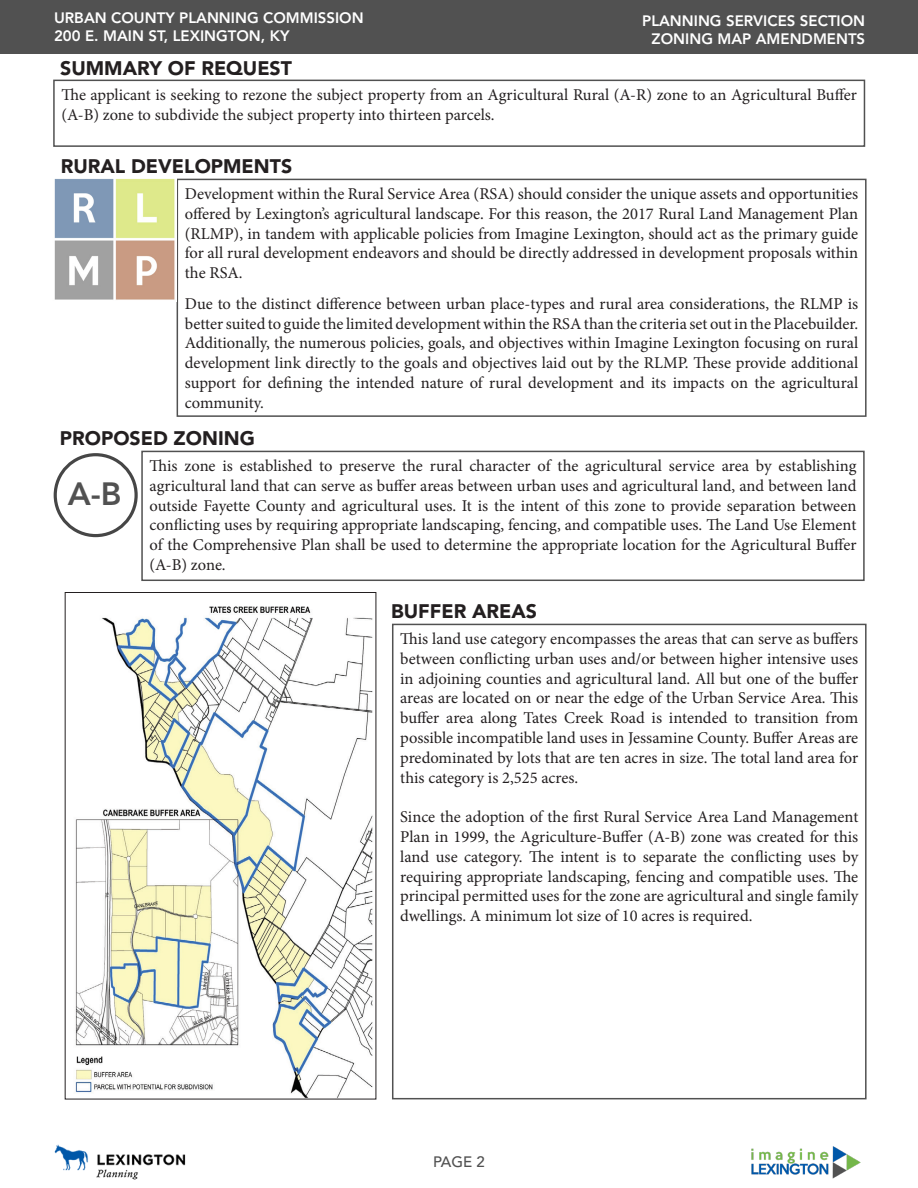
<style>
.page{position:relative;width:918px;height:1188px;background:#fff}
.page>*{position:absolute;margin:0;border:0;box-sizing:border-box;transform-origin:0 0}
.t1{font:800 31.95px "Avenir LT Std";color:#515151}
.Section_Header{font:900 19.5px "Avenir LT Std";color:#231f20}
.Body_Text{font:16.5px/19.8px "Minion Pro";color:#231f20;text-align:justify}
.t2{font:800 15px/18px "Avenir LT Std";color:#fff}
.t3{font:500 15px "Avenir LT Std";color:#515151}
</style>
<div class="page">
<div style="left:0;top:0;width:918px;height:54px;background:#515151"></div>
<img style="left:54px;top:1144px;width:132px;height:36px">
<img style="left:751px;top:1146px;width:110px;height:33px">
<svg style="left:141px;top:450px;width:724px;height:131px"></svg>
<div style="left:54px;top:453px;width:84px;height:84px;border:3px solid #464646;border-radius:50%"></div>
<svg style="left:53px;top:79px;width:813px;height:68px"></svg>
<svg style="left:176px;top:178px;width:691px;height:239px"></svg>
<img style="left:54px;top:178px;width:123px;height:124px">
<img style="left:75px;top:606px;width:298px;height:491px">
<svg style="left:392px;top:623px;width:475px;height:477px"></svg>
<p class="t2" style="left:54px;top:9px;width:311px">URBAN COUNTY PLANNING COMMISSION<br>200 E. MAIN ST, LEXINGTON, KY</p>
<p class="t2" style="left:642px;top:12px;width:225px;text-align:right">PLANNING SERVICES SECTION<br>ZONING MAP AMENDMENTS</p>
<p class="Section_Header" style="left:60px;top:56px;width:233px">SUMMARY OF REQUEST</p>
<p class="Body_Text" style="left:61px;top:85px;width:797px">The applicant is seeking to rezone the subject property from an Agricultural Rural (A-R) zone to an Agricultural Buffer (A-B) zone to subdivide the subject property into thirteen parcels.</p>
<p class="Section_Header" style="left:61px;top:154px;width:233px">RURAL DEVELOPMENTS</p>
<p class="Body_Text" style="left:185px;top:184px;width:675px">Development within the Rural Service Area (RSA) should consider the unique assets and opportunities offered by Lexington’s agricultural landscape. For this reason, the 2017 Rural Land Management Plan (RLMP), in tandem with applicable policies from Imagine Lexington, should act as the primary guide for all rural development endeavors and should be directly addressed in development proposals within the RSA.</p>
<p class="Body_Text" style="left:185px;top:294px;width:675px">Due to the distinct difference between urban place-types and rural area considerations, the RLMP is better suited to guide the limited development within the RSA than the criteria set out in the Placebuilder.<br>Additionally, the numerous policies, goals, and objectives within Imagine Lexington focusing on rural development link directly to the goals and objectives laid out by the RLMP. These provide additional support for defining the intended nature of rural development and its impacts on the agricultural community.</p>
<p class="Section_Header" style="left:60px;top:426px;width:196px">PROPOSED ZONING</p>
<p class="Body_Text" style="left:150px;top:456px;width:708px">This zone is established to preserve the rural character of the agricultural service area by establishing agricultural land that can serve as buffer areas between urban uses and agricultural land, and between land outside Fayette County and agricultural uses. It is the intent of this zone to provide separation between conflicting uses by requiring appropriate landscaping, fencing, and compatible uses. The Land Use Element of the Comprehensive Plan shall be used to determine the appropriate location for the Agricultural Buffer (A-B) zone.</p>
<p class="t1" style="left:68px;top:475px;width:55px">A-B</p>
<p class="Section_Header" style="left:391px;top:600px;width:147px">BUFFER AREAS</p>
<p class="Body_Text" style="left:400px;top:629px;width:460px">This land use category encompasses the areas that can serve as buffers between conflicting urban uses and/or between higher intensive uses in adjoining counties and agricultural land. All but one of the buffer areas are located on or near the edge of the Urban Service Area. This buffer area along Tates Creek Road is intended to transition from possible incompatible land uses in Jessamine County. Buffer Areas are predominated by lots that are ten acres in size. The total land area for this category is 2,525 acres.</p>
<p class="Body_Text" style="left:400px;top:807px;width:460px">Since the adoption of the first Rural Service Area Land Management Plan in 1999, the Agriculture-Buffer (A-B) zone was created for this land use category. The intent is to separate the conflicting uses by requiring appropriate landscaping, fencing and compatible uses. The principal permitted uses for the zone are agricultural and single family dwellings. A minimum lot size of 10 acres is required.</p>
<p class="t3" style="left:433px;top:1154px;width:53px">PAGE 2</p>
</div>
